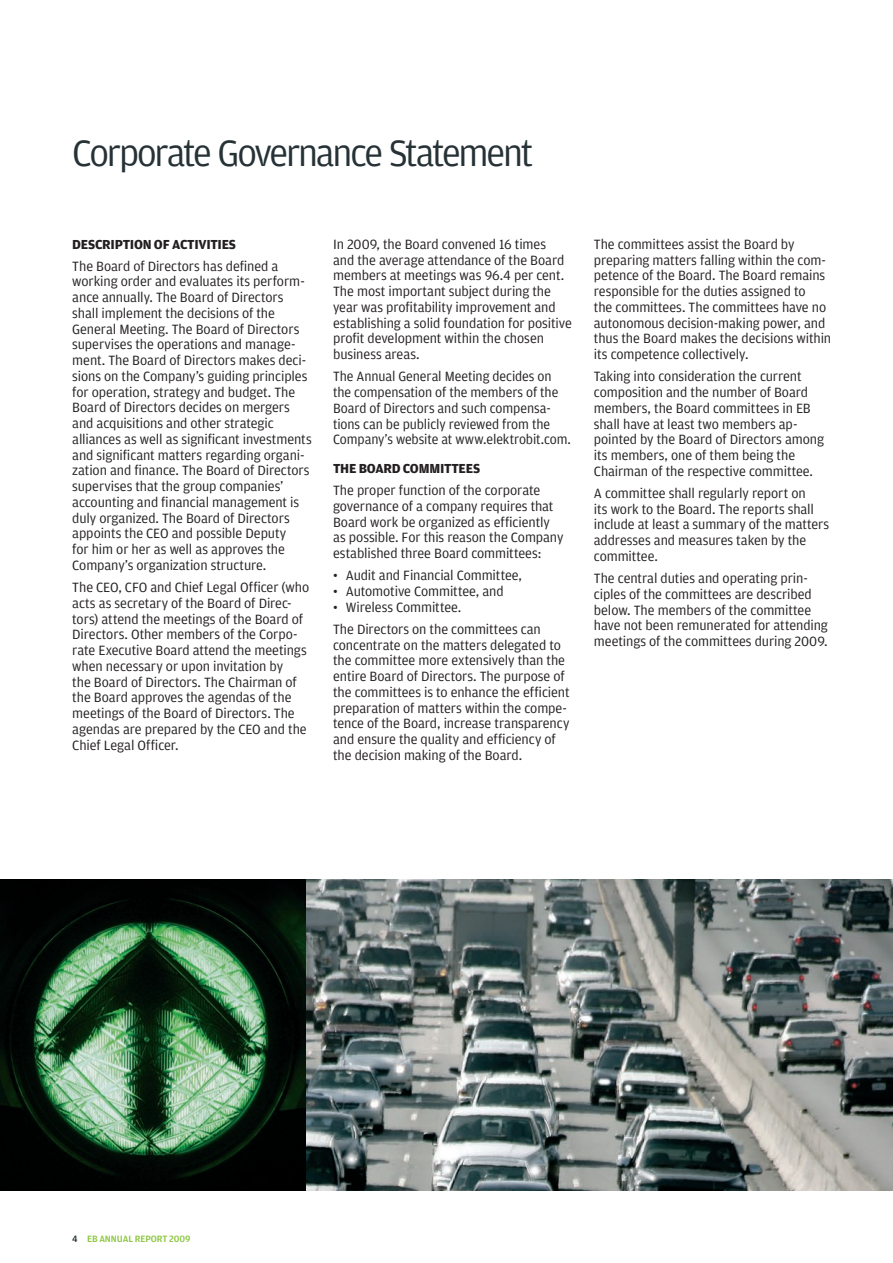
<style>
.page{position:relative;width:893px;height:1263px;background:#fff}
.page>*{position:absolute;margin:0;border:0;box-sizing:border-box;transform-origin:0 0}
.t1{font:39px "Amplitude";letter-spacing:-.06em;color:#263236}
.t2{font:14.25px/15.8px "Amplitude";letter-spacing:-.005em;color:#231f20}
.t3{font:700 13.8px "Amplitude";letter-spacing:-.02em;color:#231f20}
.t4{font:500 9.75px "Amplitude";letter-spacing:-.01em;color:#8bc63e}
.s1{color:#263236}
</style>
<div class="page">
<img style="left:0;top:880px;width:306px;height:311px">
<img style="left:306px;top:880px;width:587px;height:311px">
<h1 class="t1" style="left:72px;top:131px;width:463px">Corporate Governance Statement</h1>
<p class="t3" style="left:72px;top:236px;width:165px">DESCRIPTION OF ACTIVITIES</p>
<p class="t2" style="left:72px;top:258px;width:241px">The Board of Directors has defined a working order and evaluates its perform&shy;ance annually. The Board of Directors shall implement the decisions of the General Meeting. The Board of Directors supervises the operations and manage&shy;ment. The Board of Directors makes deci&shy;sions on the Company’s guiding principles for operation, strategy and budget. The Board of Directors decides on mergers and acquisitions and other strategic alliances as well as significant investments and significant matters regarding organi&shy;zation and finance. The Board of Directors supervises that the group companies’ accounting and financial management is duly organized. The Board of Directors appoints the CEO and possible Deputy<br>for him or her as well as approves the Company’s organization structure.</p>
<p class="t2" style="left:72px;top:580px;width:238px">The CEO, CFO and Chief Legal Officer (who acts as secretary of the Board of Direc&shy;tors) attend the meetings of the Board of Directors. Other members of the Corpo&shy;rate Executive Board attend the meetings when necessary or upon invitation by<br>the Board of Directors. The Chairman of the Board approves the agendas of the meetings of the Board of Directors. The agendas are prepared by the CEO and the Chief Legal Officer.</p>
<p class="t2" style="left:333px;top:236px;width:240px">In 2009, the Board convened 16 times<br>and the average attendance of the Board members at meetings was 96.4 per cent.<br>The most important subject during the year was profitability improvement and establishing a solid foundation for positive profit development within the chosen business areas.</p>
<p class="t2" style="left:333px;top:369px;width:239px">The Annual General Meeting decides on the compensation of the members of the Board of Directors and such compensa&shy;tions can be publicly reviewed from the Company’s website at www.elektrobit.com.</p>
<p class="t3" style="left:333px;top:461px;width:149px">THE BOARD COMMITTEES</p>
<p class="t2" style="left:333px;top:482px;width:232px">The proper function of the corporate governance of a company requires that Board work be organized as efficiently as possible. For this reason the Company established three Board committees:</p>
<p class="t2" style="left:333px;top:568px;width:190px">• Audit and Financial Committee,</p>
<p class="t2" style="left:333px;top:583px;width:172px">• Automotive Committee, and</p>
<p class="t2" style="left:333px;top:596px;width:209px;line-height:22.2px">• Wireless Committee.<br>The Directors on the committees can</p>
<p class="t2" style="left:333px;top:637px;width:238px">concentrate on the matters delegated to the committee more extensively than the entire Board of Directors. The purpose of the committees is to enhance the efficient preparation of matters within the compe&shy;tence of the Board, increase transparency and ensure the quality and efficiency of the decision making of the Board.</p>
<p class="t2" style="left:594px;top:236px;width:239px">The committees assist the Board by preparing matters falling within the com&shy;petence of the Board. The Board remains responsible for the duties assigned to<br>the committees. The committees have no autonomous decision-making power, and thus the Board makes the decisions within its competence collectively.</p>
<p class="t2" style="left:594px;top:369px;width:232px">Taking into consideration the current composition and the number of Board members, the Board committees in EB shall have at least two members ap&shy;pointed by the Board of Directors among its members, one of them being the Chairman of the respective committee.</p>
<p class="t2" style="left:594px;top:485px;width:237px">A committee shall regularly report on<br>its work to the Board. The reports shall include at least a summary of the matters addresses and measures taken by the committee.</p>
<p class="t2" style="left:594px;top:570px;width:235px">The central duties and operating prin&shy;ciples of the committees are described below. The members of the committee have not been remunerated for attending meetings of the committees during 2009.</p>
<p class="t4" style="left:72px;top:1233px;width:120px"><span class="s1">4</span> EB ANNUAL REPORT 2009</p>
</div>
